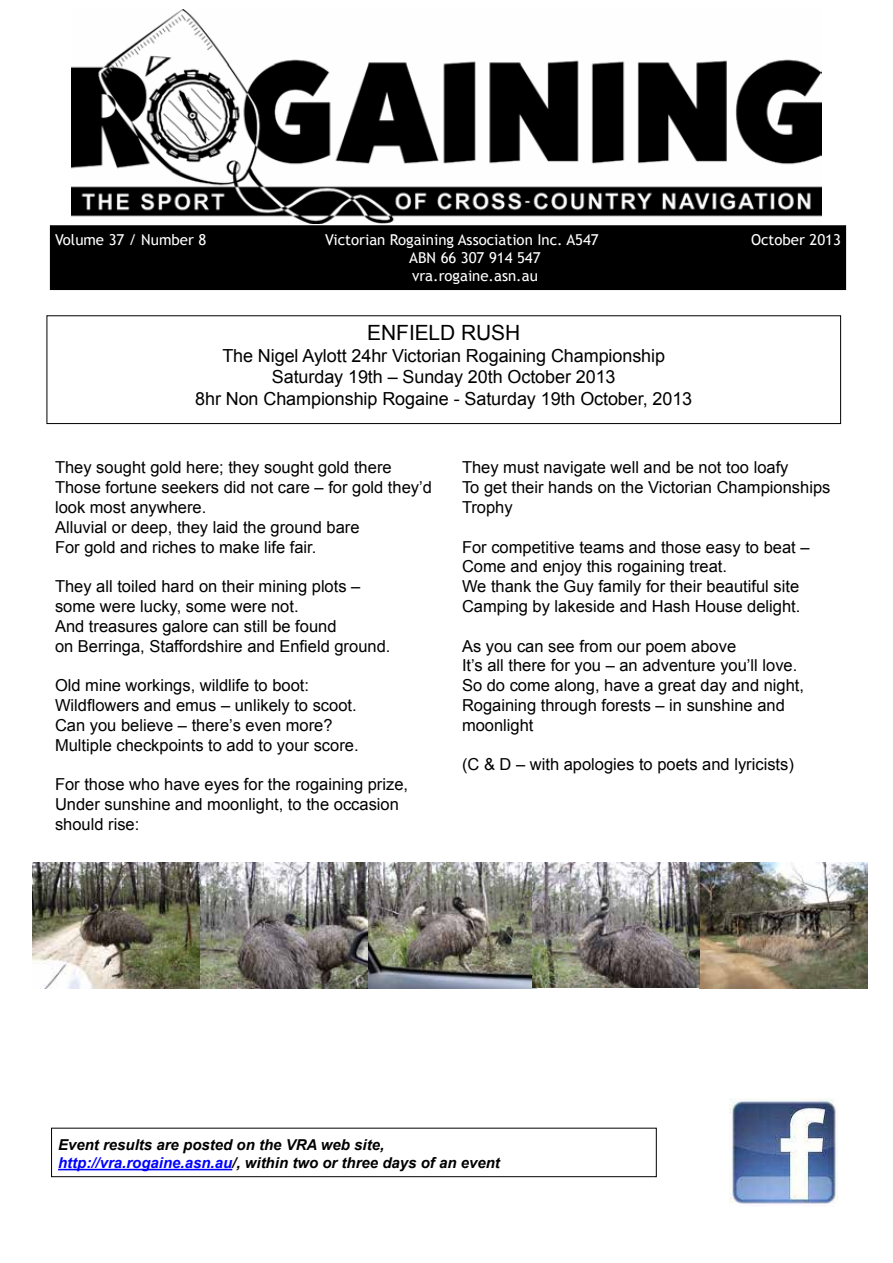
<style>
.page{position:relative;width:893px;height:1263px;background:#fff}
.page>*{position:absolute;margin:0;border:0;box-sizing:border-box;transform-origin:0 0}
.t1{font:21px "Arial";letter-spacing:-.005em;color:#000}
.t2{font:18px/21.6px "Arial";letter-spacing:-.005em;color:#000;text-align:center}
.t3{font:16.5px/19.8px "Arial";color:#000}
.t4{font:15px/18px "Trebuchet MS";color:#fff}
.t5{font:italic 700 15px/18px "Arial";color:#000}
.s1{color:#00f}
</style>
<div class="page">
<div style="left:50px;top:226px;width:796px;height:64px;background:#000"></div>
<div style="left:50px;top:225px;width:796px;height:65px;border:1px solid #000"></div>
<hr style="left:58px;top:1169px;width:174px;height:1px;background:#00f">
<div style="left:51px;top:1128px;width:605px;height:49px;border:1px solid #000"></div>
<img style="left:729px;top:1098px;width:109px;height:106px">
<img style="left:72px;top:9px;width:749px;height:214px">
<div style="left:47px;top:315px;width:794px;height:109px;border:1px solid #000"></div>
<img style="left:32px;top:862px;width:501px;height:127px">
<img style="left:533px;top:862px;width:335px;height:127px">
<p class="t4" style="left:55px;top:231px;width:153px">Volume 37 / Number 8</p>
<p class="t4" style="left:325px;top:231px;width:275px">Victorian Rogaining Association Inc. A547</p>
<p class="t4" style="left:751px;top:231px;width:91px">October 2013</p>
<p class="t4" style="left:409px;top:249px;width:133px">ABN 66 307 914 547 vra.rogaine.asn.au</p>
<p class="t1" style="left:367px;top:319px;width:154px">ENFIELD RUSH</p>
<p class="t2" style="left:195px;top:345px;width:499px">The Nigel Aylott 24hr Victorian Rogaining Championship<br>Saturday 19th – Sunday 20th October 2013<br>8hr Non Championship Rogaine - Saturday 19th October, 2013</p>
<p class="t3" style="left:55px;top:458px;width:378px">They sought gold here; they sought gold there Those fortune seekers did not care – for gold they’d look most anywhere.<br>Alluvial or deep, they laid the ground bare<br>For gold and riches to make life fair.</p>
<p class="t3" style="left:55px;top:577px;width:337px">They all toiled hard on their mining plots – some were lucky, some were not.<br>And treasures galore can still be found<br>on Berringa, Staffordshire and Enfield ground.</p>
<p class="t3" style="left:55px;top:676px;width:305px">Old mine workings, wildlife to boot:<br>Wildflowers and emus – unlikely to scoot.<br>Can you believe – there’s even more?<br>Multiple checkpoints to add to your score.</p>
<p class="t3" style="left:55px;top:775px;width:355px">For those who have eyes for the rogaining prize,<br>Under sunshine and moonlight, to the occasion should rise:</p>
<p class="t3" style="left:462px;top:458px;width:370px">They must navigate well and be not too loafy<br>To get their hands on the Victorian Championships<br>Trophy</p>
<p class="t3" style="left:462px;top:537px;width:349px">For competitive teams and those easy to beat – Come and enjoy this rogaining treat.<br>We thank the Guy family for their beautiful site Camping by lakeside and Hash House delight.</p>
<p class="t3" style="left:462px;top:636px;width:344px">As you can see from our poem above<br>It’s all there for you – an adventure you’ll love.<br>So do come along, have a great day and night, Rogaining through forests – in sunshine and moonlight</p>
<p class="t3" style="left:462px;top:755px;width:333px">(C &amp; D – with apologies to poets and lyricists)</p>
<p class="t5" style="left:58px;top:1136px;width:443px">Event results are posted on the VRA web site, <span class="s1">http://vra.rogaine.asn.au</span>/, within two or three days of an event</p>
</div>
